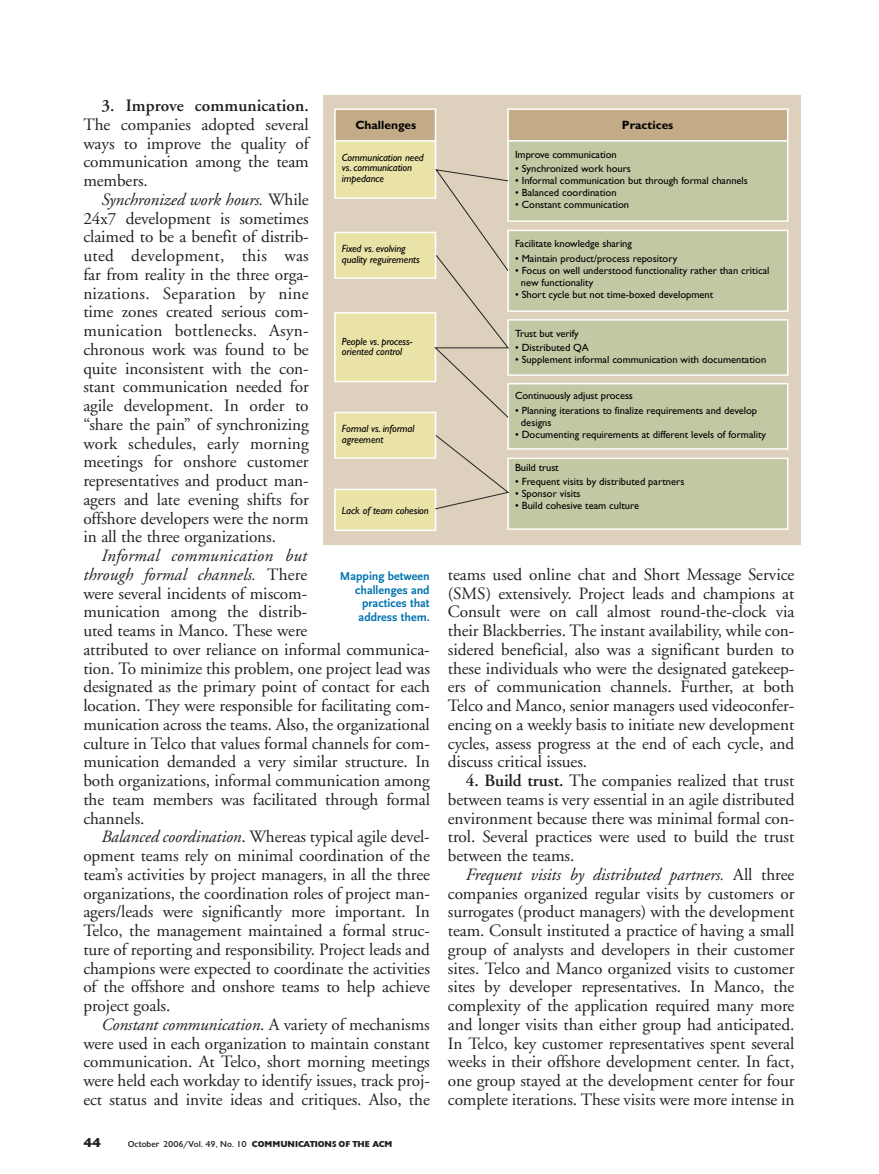
<style>
.page{position:relative;width:879px;height:1174px;background:#fff}
.page>*{position:absolute;margin:0;border:0;box-sizing:border-box;transform-origin:0 0}
.t1{font:700 18px "Gill Sans";color:#231f20}
.t2{font:17.25px/18.8px "Adobe Garamond";letter-spacing:-.005em;color:#231f20;text-align:justify}
.t3{font:600 17.25px "Adobe Garamond";letter-spacing:.01em;color:#231f20}
.t4{font:900 13.5px "Gill";color:#231f20}
.t5{font:700 12px/13.5px "Scala Sans";color:#0073af;text-align:right}
.t6{font:700 12px "Gill Sans";color:#000}
.t7{font:10.5px/14.5px "Gill Sans";color:#000}
.t8{font:italic 10.5px/10.5px "Gill Sans";color:#000}
.t9{font:9px "Gill";color:#231f20}
.s1{font-style:italic}
.s2{font-weight:900}
.s3{font-weight:600}
</style>
<div class="page">
<div style="left:323px;top:95px;width:477px;height:449px;background:#ddd0bc"></div>
<div style="left:335px;top:109px;width:100px;height:32px;background:#c3ab87"></div>
<div style="left:334px;top:108px;width:102px;height:34px;border:1px solid #fff"></div>
<div style="left:335px;top:141px;width:100px;height:57px;background:#eae3a8"></div>
<div style="left:334px;top:140px;width:102px;height:59px;border:1px solid #fff"></div>
<div style="left:508px;top:109px;width:279px;height:32px;background:#c3ab87"></div>
<div style="left:507px;top:108px;width:281px;height:34px;border:1px solid #fff"></div>
<div style="left:508px;top:141px;width:279px;height:80px;background:#c3c8a4"></div>
<div style="left:507px;top:140px;width:281px;height:82px;border:1px solid #fff"></div>
<div style="left:508px;top:230px;width:279px;height:81px;background:#c3c8a4"></div>
<div style="left:507px;top:230px;width:281px;height:82px;border:1px solid #fff"></div>
<div style="left:508px;top:320px;width:279px;height:55px;background:#c3c8a4"></div>
<div style="left:507px;top:319px;width:281px;height:57px;border:1px solid #fff"></div>
<div style="left:508px;top:384px;width:279px;height:65px;background:#c3c8a4"></div>
<div style="left:507px;top:383px;width:281px;height:67px;border:1px solid #fff"></div>
<div style="left:508px;top:458px;width:279px;height:71px;background:#c3c8a4"></div>
<div style="left:507px;top:458px;width:281px;height:72px;border:1px solid #fff"></div>
<div style="left:335px;top:313px;width:100px;height:69px;background:#eae3a8"></div>
<div style="left:334px;top:312px;width:102px;height:70px;border:1px solid #fff"></div>
<div style="left:335px;top:232px;width:100px;height:46px;background:#eae3a8"></div>
<div style="left:334px;top:232px;width:102px;height:47px;border:1px solid #fff"></div>
<div style="left:335px;top:412px;width:100px;height:46px;background:#eae3a8"></div>
<div style="left:334px;top:412px;width:102px;height:47px;border:1px solid #fff"></div>
<div style="left:335px;top:489px;width:100px;height:41px;background:#eae3a8"></div>
<div style="left:334px;top:489px;width:102px;height:42px;border:1px solid #fff"></div>
<svg style="left:433px;top:169px;width:76px;height:249px"></svg>
<svg style="left:434px;top:434px;width:75px;height:76px"></svg>
<p class="t3" style="left:101px;top:99px;width:209px">3. Improve communication.</p>
<p class="t2" style="left:83px;top:116px;width:227px">The companies adopted several ways to improve the quality of communication among the team members.</p>
<p class="t2" style="left:83px;top:191px;width:227px;text-indent:18px"><span class="s1">Synchronized work hours.</span> While 24x7 development is sometimes claimed to be a benefit of distrib&shy;uted development, this was far from reality in the three orga&shy;nizations. Separation by nine time zones created serious com&shy;munication bottlenecks. Asyn&shy;chronous work was found to be quite inconsistent with the con&shy;stant communication needed for agile development. In order to “share the pain” of synchronizing work schedules, early morning meetings for onshore customer representatives and product man&shy;agers and late evening shifts for offshore developers were the norm in all the three organizations.</p>
<p class="t2" style="left:83px;top:548px;width:348px;text-align:left;text-indent:18px"><span class="s1">Informal communication but<br>through formal channels.</span> There<br>were several incidents of miscom-<br>munication among the distrib-<br>uted teams in Manco. These were<br>attributed to over reliance on informal communica&shy;tion. To minimize this problem, one project lead was designated as the primary point of contact for each location. They were responsible for facilitating com&shy;munication across the teams. Also, the organizational culture in Telco that values formal channels for com&shy;munication demanded a very similar structure. In both organizations, informal communication among the team members was facilitated through formal channels.</p>
<p class="t2" style="left:83px;top:829px;width:348px;text-indent:18px"><span class="s1">Balanced coordination</span>. Whereas typical agile devel&shy;opment teams rely on minimal coordination of the team’s activities by project managers, in all the three organizations, the coordination roles of project man&shy;agers/leads were significantly more important. In Telco, the management maintained a formal struc&shy;ture of reporting and responsibility. Project leads and champions were expected to coordinate the activities of the offshore and onshore teams to help achieve project goals.</p>
<p class="t2" style="left:83px;top:1016px;width:348px;text-indent:18px"><span class="s1">Constant communication</span>. A variety of mechanisms were used in each organization to maintain constant communication. At Telco, short morning meetings were held each workday to identify issues, track proj&shy;ect status and invite ideas and critiques. Also, the</p>
<p class="t6" style="left:355px;top:121px;width:62px">Challenges</p>
<p class="t8" style="left:342px;top:153px;width:83px">Communication need</p>
<p class="t8" style="left:345px;top:164px;width:68px">s. communication</p>
<p class="t8" style="left:342px;top:174px;width:44px">impedance</p>
<p class="t8" style="left:342px;top:245px;width:79px;text-indent:6px">xed vs. evolving quality reguirements</p>
<p class="t8" style="left:346px;top:337px;width:68px">eople vs. process&shy;riented control</p>
<p class="t8" style="left:346px;top:425px;width:70px">ormal vs. informal greement</p>
<p class="t8" style="left:342px;top:506px;width:88px">Lack of team cohesion</p>
<p class="t5" style="left:339px;top:569px;width:91px">Mapping between challenges and practices that address them.</p>
<p class="t4" style="left:83px;top:1138px;width:19px">44</p>
<p class="t9" style="left:128px;top:1141px;width:266px">October 2006/Vol. 49, No. 10 <span class="s2">COMMUNICATIONS OF THE ACM</span></p>
<p class="t6" style="left:621px;top:121px;width:53px">Practices</p>
<p class="t7" style="left:521px;top:148px;width:111px;text-indent:-4px">mprove communication<br>Synchronized work hours</p>
<p class="t7" style="left:515px;top:175px;width:234px">• Informal communication but through formal channels</p>
<p class="t7" style="left:521px;top:188px;width:109px;line-height:12px;text-indent:-7px">• Balanced coordination<br>Constant communication</p>
<p class="t7" style="left:521px;top:238px;width:157px;text-indent:-7px">Facilitate knowledge sharing<br>Maintain product/process repository</p>
<p class="t7" style="left:520px;top:265px;width:250px;line-height:12px">Focus on well understood functionality rather than critical new functionality</p>
<p class="t7" style="left:515px;top:288px;width:199px">• Short cycle but not time-boxed development</p>
<p class="t7" style="left:515px;top:327px;width:65px">Trust but verify</p>
<p class="t7" style="left:515px;top:342px;width:75px">• Distributed QA</p>
<p class="t7" style="left:515px;top:354px;width:252px">• Supplement informal communication with documentation</p>
<p class="t7" style="left:521px;top:389px;width:237px;text-indent:-7px">Continuously adjust process<br>Planning iterations to finalize requirements and develop</p>
<p class="t7" style="left:520px;top:416px;width:32px">designs</p>
<p class="t7" style="left:515px;top:428px;width:252px">• Documenting requirements at different levels of formality</p>
<p class="t7" style="left:515px;top:461px;width:45px">Build trust</p>
<p class="t7" style="left:521px;top:477px;width:164px;line-height:12px;text-indent:-7px">• Frequent visits by distributed partners<br>Sponsor visits</p>
<p class="t7" style="left:515px;top:500px;width:125px">• Build cohesive team culture</p>
<p class="t2" style="left:447px;top:566px;width:348px">teams used online chat and Short Message Service (SMS) extensively. Project leads and champions at Consult were on call almost round-the-clock via their Blackberries. The instant availability, while con&shy;sidered beneficial, also was a significant burden to these individuals who were the designated gatekeep&shy;ers of communication channels. Further, at both Telco and Manco, senior managers used videoconfer&shy;encing on a weekly basis to initiate new development cycles, assess progress at the end of each cycle, and discuss critical issues.</p>
<p class="t2" style="left:447px;top:773px;width:348px;text-indent:18px"><span class="s3">4. Build trust.</span> The companies realized that trust between teams is very essential in an agile distributed environment because there was minimal formal con&shy;trol. Several practices were used to build the trust between the teams.</p>
<p class="t2" style="left:447px;top:866px;width:348px;text-indent:18px"><span class="s1">Frequent visits by distributed partners.</span> All three companies organized regular visits by customers or surrogates (product managers) with the development team. Consult instituted a practice of having a small group of analysts and developers in their customer sites. Telco and Manco organized visits to customer sites by developer representatives. In Manco, the complexity of the application required many more and longer visits than either group had anticipated.<br>In Telco, key customer representatives spent several weeks in their offshore development center. In fact, one group stayed at the development center for four complete iterations. These visits were more intense in</p>
<p class="t1" style="left:480px;top:639px;width:182px">Ramesh figure (10/06)</p>
</div>
